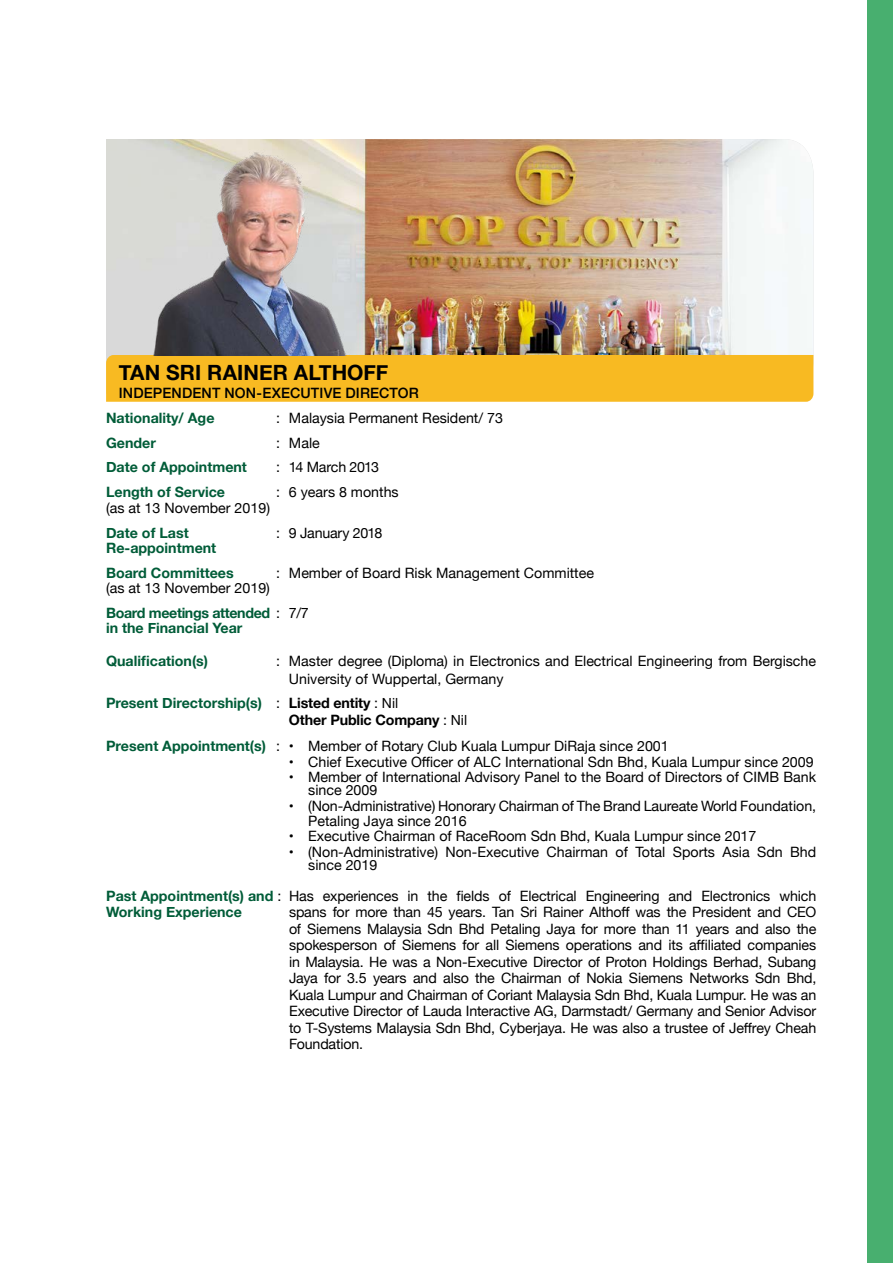
<style>
.page{position:relative;width:893px;height:1263px;background:#fff}
.page>*{position:absolute;margin:0;border:0;box-sizing:border-box;transform-origin:0 0}
.t1{font:700 21px "Helvetica Neue";color:#000}
.t2{font:14.25px/16.5px "Helvetica Neue";color:#000}
.t3{font:700 14.25px/24.5px "Helvetica Neue";color:#005c38}
.t4{font:700 14.25px/16.8px "Helvetica Neue";letter-spacing:-.01em;color:#000}
.t5{font:500 14.25px "Helvetica Neue";letter-spacing:.01em;color:#000}
.t6{font:14.25px "Helvetica Neue";letter-spacing:-.02em;color:#000}
.t7{font:14.25px "Helvetica Neue";letter-spacing:-.025em;color:#000}
.s1{font-weight:700;color:#005c38}
.s2{color:#005c38}
.s3{font-weight:400}
.s4{font-weight:400;font-size:13.95px}
</style>
<div class="page">
<img style="left:430px;top:139px;width:383px;height:216px">
<div style="left:106px;top:355px;width:707px;height:47px;background:#f8ba22"></div>
<img style="left:106px;top:139px;width:324px;height:216px">
<div style="left:867px;top:0;width:26px;height:1263px;background:#48af6f"></div>
<h1 class="t1" style="left:119px;top:356px;width:271px">TAN SRI RAINER ALTHOFF</h1>
<p class="t5" style="left:119px;top:381px;width:302px">INDEPENDENT NON-EXECUTIVE DIRECTOR</p>
<p class="t3" style="left:106px;top:406px;width:110px">Nationality/ Age</p>
<p class="t2" style="left:276px;top:411px;width:228px">: Malaysia Permanent Resident/ 73</p>
<p class="t3" style="left:106px;top:431px;width:51px">Gender</p>
<p class="t2" style="left:276px;top:435px;width:45px">: Male</p>
<p class="t3" style="left:106px;top:455px;width:142px">Date of Appointment</p>
<p class="t7" style="left:276px;top:457px;width:104px">: 14 March 2013</p>
<p class="t3" style="left:106px;top:480px;width:121px">Length of Service</p>
<p class="t2" style="left:276px;top:484px;width:124px">: 6 years 8 months</p>
<p class="t2" style="left:106px;top:501px;width:165px">(as at 13 November 2019)</p>
<p class="t3" style="left:106px;top:521px;width:84px">Date of Last</p>
<p class="t6" style="left:276px;top:522px;width:108px">: 9 January 2018</p>
<p class="t3" style="left:106px;top:536px;width:129px">Re-appointment<br>Board Committees</p>
<p class="t2" style="left:276px;top:565px;width:319px">: Member of Board Risk Management Committee</p>
<p class="t2" style="left:106px;top:576px;width:204px;line-height:24.8px">(as at 13 November 2019)<br><span class="s1">Board meetings attended</span> : 7/7</p>
<p class="t3" style="left:106px;top:616px;width:138px">in the Financial Year</p>
<p class="t3" style="left:106px;top:649px;width:104px">Qualification(s)</p>
<p class="t2" style="left:289px;top:653px;width:529px;line-height:18px;text-indent:-13px">: Master degree (Diploma) in Electronics and Electrical Engineering from Bergische<br>University of Wuppertal, Germany</p>
<p class="t4" style="left:289px;top:695px;width:180px;text-indent:-183px"><span class="s2">Present Directorship(s)</span> <span class="s3">:</span> Listed entity <span class="s3">:</span> <span class="s4">Nil<br></span>Other Public Company <span class="s3">:</span> <span class="s4">Nil</span></p>
<p class="t2" style="left:106px;top:739px;width:564px"><span class="s1">Present Appointment(s)</span> : • Member of Rotary Club Kuala Lumpur DiRaja since 2001</p>
<p class="t2" style="left:289px;top:754px;width:526px">• Chief Executive Officer of ALC International Sdn Bhd, Kuala Lumpur since 2009</p>
<p class="t2" style="left:308px;top:771px;width:510px;line-height:13.5px;text-indent:-19px">• Member of International Advisory Panel to the Board of Directors of CIMB Bank since 2009</p>
<p class="t2" style="left:308px;top:799px;width:510px;line-height:15px;text-indent:-19px">• (Non-Administrative) Honorary Chairman of The Brand Laureate World Foundation,<br>Petaling Jaya since 2016</p>
<p class="t2" style="left:289px;top:829px;width:469px">• Executive Chairman of RaceRoom Sdn Bhd, Kuala Lumpur since 2017</p>
<p class="t2" style="left:308px;top:846px;width:510px;line-height:13.5px;text-indent:-19px">• (Non-Administrative) Non-Executive Chairman of Total Sports Asia Sdn Bhd since 2019</p>
<p class="t2" style="left:106px;top:888px;width:712px"><span class="s1">Past Appointment(s) and</span> : Has experiences in the fields of Electrical Engineering and Electronics which<br><span class="s1">Working Experience</span></p>
<p class="t2" style="left:289px;top:905px;width:529px;text-align:justify">spans for more than 45 years. Tan Sri Rainer Althoff was the President and CEO of Siemens Malaysia Sdn Bhd Petaling Jaya for more than 11 years and also the spokesperson of Siemens for all Siemens operations and its affiliated companies in Malaysia. He was a Non-Executive Director of Proton Holdings Berhad, Subang Jaya for 3.5 years and also the Chairman of Nokia Siemens Networks Sdn Bhd, Kuala Lumpur and Chairman of Coriant Malaysia Sdn Bhd, Kuala Lumpur. He was an Executive Director of Lauda Interactive AG, Darmstadt/ Germany and Senior Advisor to T-Systems Malaysia Sdn Bhd, Cyberjaya. He was also a trustee of Jeffrey Cheah Foundation.</p>
</div>
